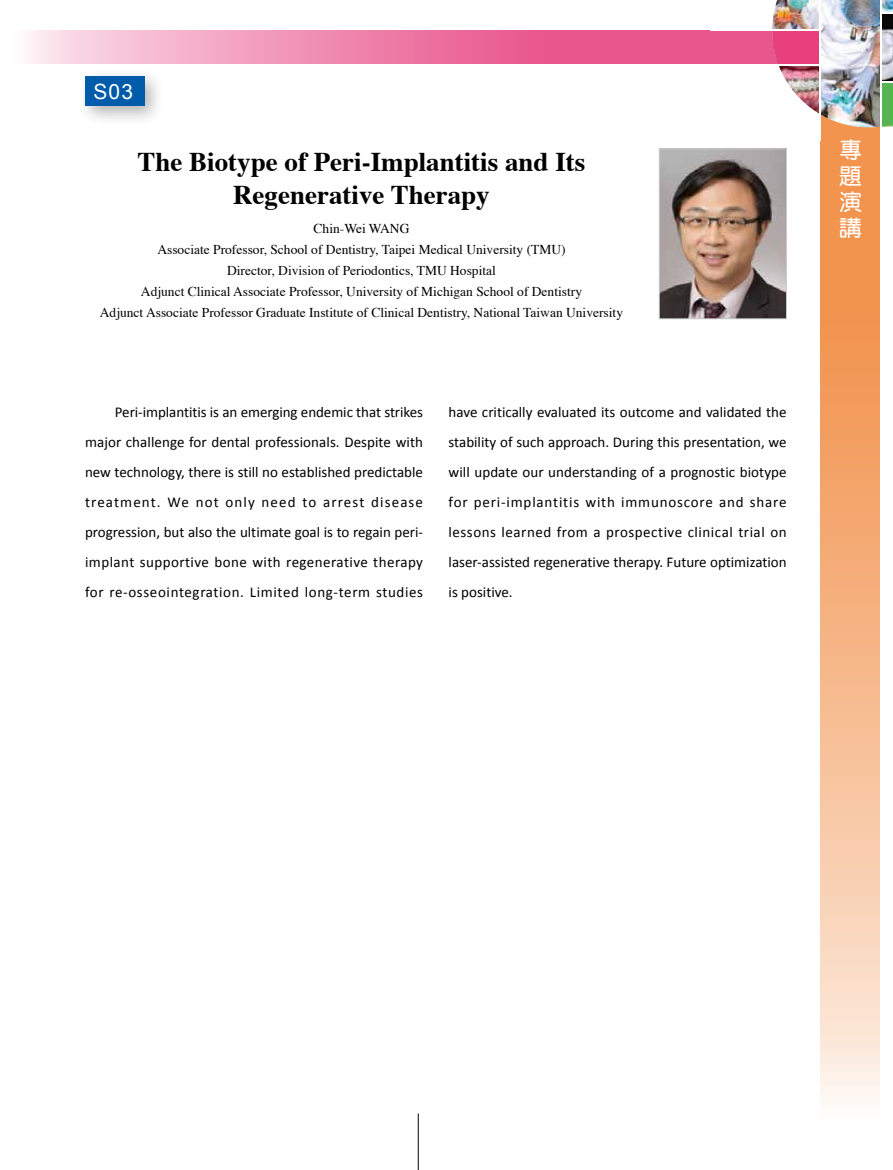
<style>
.page{position:relative;width:893px;height:1170px;background:#fff}
.page>*{position:absolute;margin:0;border:0;box-sizing:border-box;transform-origin:0 0}
.t1{font:700 27px/32.4px "Times";color:#000;text-align:center}
.t2{font:22.5px/25.8px "DF Yuan Std W7";color:#fff;text-align:justify}
.t3{font:21px "Arial";color:#fff}
.t4{font:15px/30px "Calibri";letter-spacing:.005em;color:#000;text-align:justify}
.t5{font:13.5px/21px "Times";color:#000;text-align:center}
</style>
<div class="page">
<hr style="left:418px;top:1113px;width:1px;height:56px;background:#000">
<svg style="left:29px;top:31px;width:743px;height:33px;background:#ee84ac"></svg>
<svg style="left:821px;top:127px;width:59px;height:974px;background:#f5b587"></svg>
<img style="left:882px;top:0;width:11px;height:12px">
<div style="left:881px;top:83px;width:12px;height:44px;background:#56b552"></div>
<img style="left:821px;top:0;width:59px;height:127px">
<img style="left:882px;top:14px;width:11px;height:67px">
<div style="left:772px;top:31px;width:47px;height:33px;background:#e8407d"></div>
<img style="left:772px;top:0;width:47px;height:29px">
<img style="left:779px;top:66px;width:40px;height:48px">
<div style="left:77px;top:68px;width:88px;height:58px;background:#000;opacity:.3"></div>
<div style="left:85px;top:76px;width:60px;height:30px;background:#005cab"></div>
<img style="left:661px;top:151px;width:124px;height:166px">
<div style="left:659px;top:149px;width:128px;height:170px;border:1px solid #c9caca"></div>
<h3 class="t3" style="left:94px;top:77px;width:41px">S03</h3>
<h1 class="t1" style="left:138px;top:143px;width:449px">The Biotype of Peri-Implantitis and Its<br>Regenerative Therapy</h1>
<p class="t5" style="left:100px;top:216px;width:525px">Chin-Wei WANG<br>Associate Professor, School of Dentistry, Taipei Medical University (TMU)<br>Director, Division of Periodontics, TMU Hospital<br>Adjunct Clinical Associate Professor, University of Michigan School of Dentistry<br>Adjunct Associate Professor Graduate Institute of Clinical Dentistry, National Taiwan University</p>
<p class="t4" style="left:85px;top:397px;width:340px;text-indent:30px">Peri-implantitis is an emerging endemic that strikes major challenge for dental professionals. Despite with new technology, there is still no established predictable treatment. We not only need to arrest disease progression, but also the ultimate goal is to regain peri&shy;implant supportive bone with regenerative therapy for re-osseointegration. Limited long-term studies</p>
<p class="t4" style="left:449px;top:397px;width:340px">have critically evaluated its outcome and validated the stability of such approach. During this presentation, we will update our understanding of a prognostic biotype for peri-implantitis with immunoscore and share lessons learned from a prospective clinical trial on laser-assisted regenerative therapy. Future optimization is positive.</p>
<h2 class="t2" style="left:840px;top:137px;width:23px">專題演講</h2>
</div>
